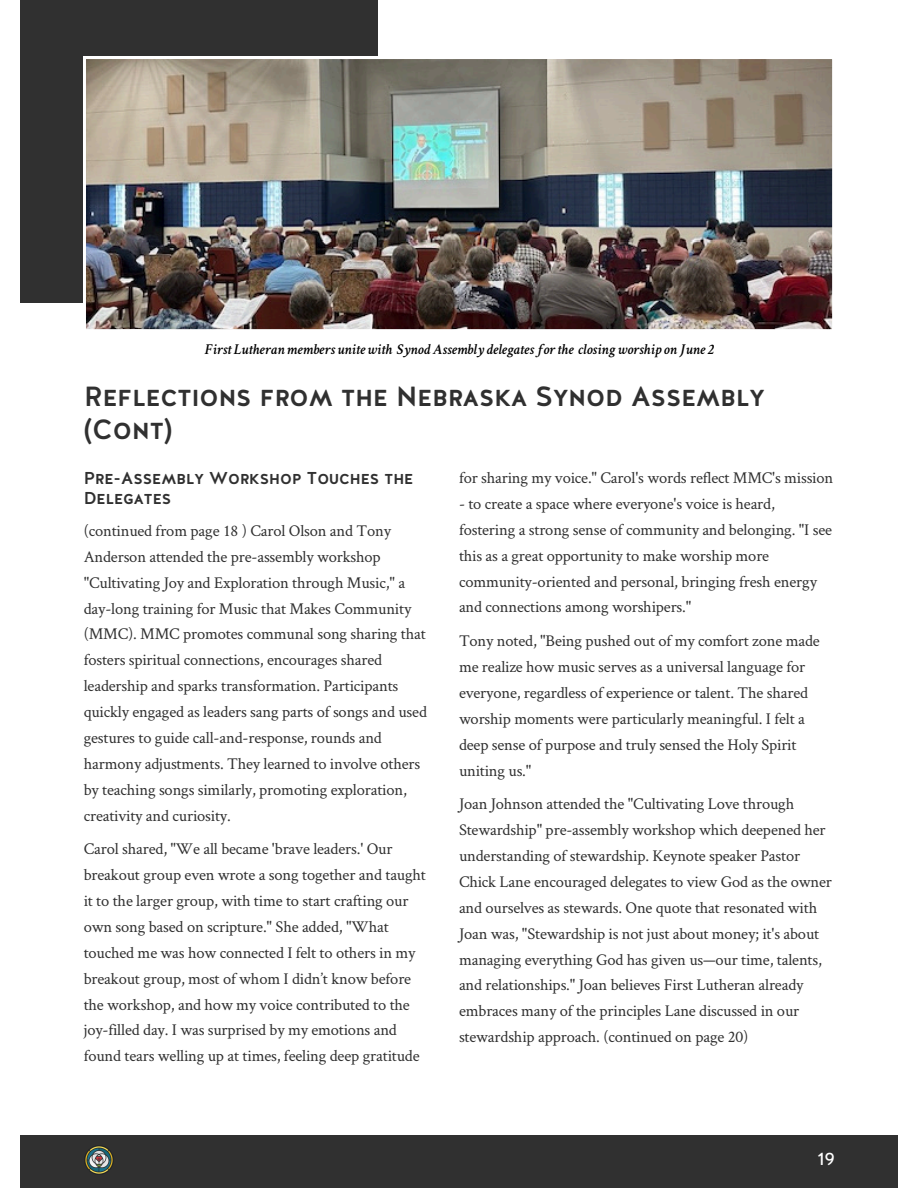
<style>
.page{position:relative;width:918px;height:1188px;background:#fff}
.page>*{position:absolute;margin:0;border:0;box-sizing:border-box;transform-origin:0 0}
.t1{font:27.75px/32.7px "Halis R S Medium";color:#303030}
.t2{font:18px "Halis R S Regular";color:#fff}
.t3{font:17.25px/20.2px "Halis R S Medium";color:#303030}
.t4{font:16.5px/25.8px "Crimson Text";letter-spacing:-.01em;color:#303030}
.t5{font:italic 600 15px "Crimson Text";color:#000}
</style>
<div class="page">
<div style="left:20px;top:0;width:357px;height:303px;background:#303030"></div>
<div style="left:20px;top:1135px;width:878px;height:53px;background:#303030"></div>
<img style="left:84px;top:57px;width:749px;height:273px">
<img style="left:84px;top:1145px;width:30px;height:30px">
<p class="t5" style="left:205px;top:344px;width:511px">First Lutheran members unitewith SynodAssembly delegates forthe closingworship on June 2</p>
<h1 class="t1" style="left:84px;top:380px;width:682px">Reflections from the Nebraska Synod Assembly (Cont)</h1>
<p class="t3" style="left:84px;top:468px;width:331px">Pre-Assembly Workshop Touches the<br>Delegates</p>
<h2 class="t4" style="left:84px;top:517px;width:345px">(continued from page 18 ) Carol Olson and Tony Anderson attended the pre-assembly workshop "Cultivating Joy and Exploration through Music," a day-long training for Music that Makes Community (MMC). MMC promotes communal song sharing that fosters spiritual connections, encourages shared leadership and sparks transformation. Participants quickly engaged as leaders sang parts of songs and used gestures to guide call-and-response, rounds and harmony adjustments. They learned to involve others by teaching songs similarly, promoting exploration, creativity and curiosity.</h2>
<h3 class="t4" style="left:84px;top:835px;width:344px">Carol shared, "We all became 'brave leaders.' Our breakout group even wrote a song together and taught it to the larger group, with time to start crafting our own song based on scripture." She added, "What touched me was how connected I felt to others in my breakout group, most of whom I didn’t know before the workshop, and how my voice contributed to the joy-filled day. I was surprised by my emotions and found tears welling up at times, feeling deep gratitude</h3>
<h3 class="t4" style="left:459px;top:464px;width:376px">for sharing my voice." Carol's words reflect MMC's mission</h3>
<h3 class="t4" style="left:459px;top:490px;width:375px">- to create a space where everyone's voice is heard, fostering a strong sense of community and belonging. "I see this as a great opportunity to make worship more community-oriented and personal, bringing fresh energy and connections among worshipers."</h3>
<h3 class="t4" style="left:459px;top:627px;width:362px">Tony noted, "Being pushed out of my comfort zone made me realize how music serves as a universal language for everyone, regardless of experience or talent. The shared worship moments were particularly meaningful. I felt a deep sense of purpose and truly sensed the Holy Spirit uniting us."</h3>
<h3 class="t4" style="left:459px;top:790px;width:374px">Joan Johnson attended the "Cultivating Love through Stewardship" pre-assembly workshop which deepened her understanding of stewardship. Keynote speaker Pastor Chick Lane encouraged delegates to view God as the owner and ourselves as stewards. One quote that resonated with Joan was, "Stewardship is not just about money; it's about managing everything God has given us—our time, talents, and relationships." Joan believes First Lutheran already embraces many of the principles Lane discussed in our stewardship approach. (continued on page 20)</h3>
<h3 class="t2" style="left:817px;top:1147px;width:19px">19</h3>
</div>
